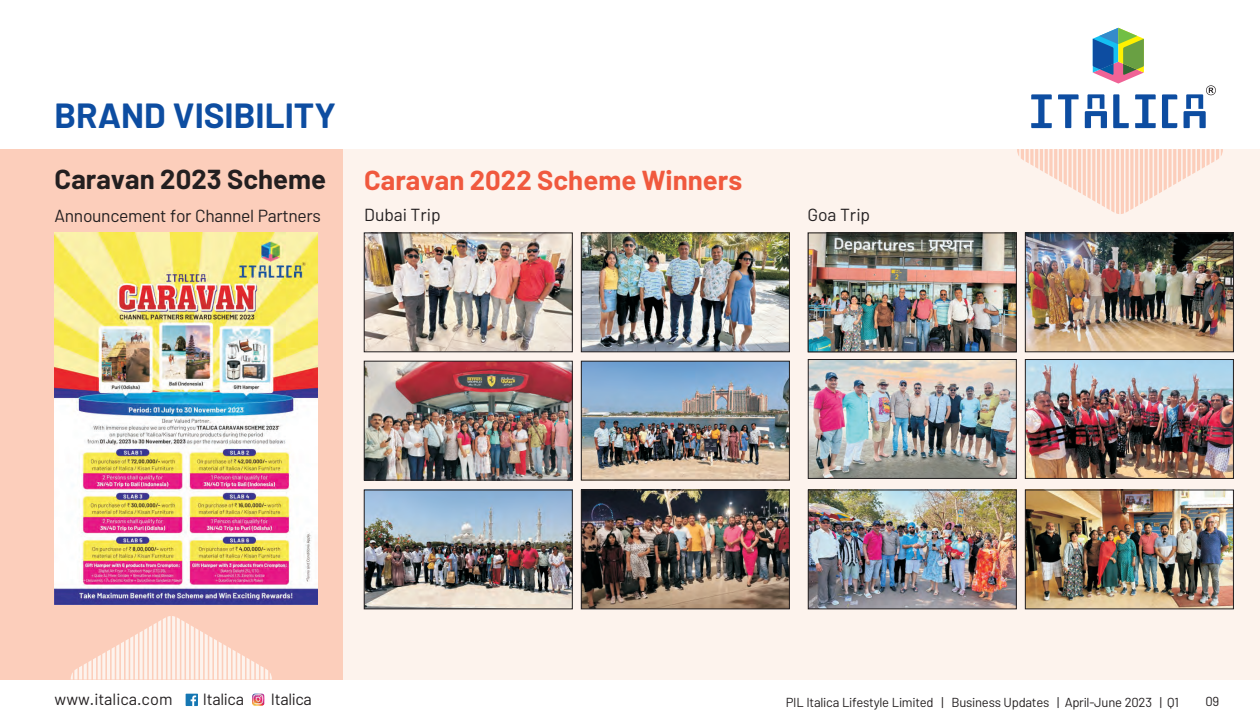
<style>
.page{position:relative;width:1260px;height:720px;background:#fff}
.page>*{position:absolute;margin:0;border:0;box-sizing:border-box;transform-origin:0 0}
.t1{font:700 35px "Barlow";color:#0d4da1}
.t2{font:700 27.5px "Barlow";color:#f0593e}
.t3{font:700 27.5px "Barlow";color:#231f20}
.t4{font:17.5px "Barlow";letter-spacing:-.02em;color:#231f20}
.t5{font:17.5px "Barlow";color:#231f20}
.t6{font:16.25px "Barlow";color:#231f20}
.t7{font:16.25px "Barlow";letter-spacing:-.02em;color:#231f20}
.t8{font:13px "Barlow";letter-spacing:-.02em;color:#231f20}
</style>
<div class="page">
<div style="left:0;top:149px;width:1260px;height:531px;background:#fdf3ed"></div>
<div style="left:0;top:149px;width:343px;height:531px;background:#fccebb"></div>
<svg style="left:71px;top:616px;width:201px;height:64px"></svg>
<svg style="left:1017px;top:149px;width:206px;height:65px"></svg>
<img style="left:1027px;top:361px;width:205px;height:116px">
<div style="left:1025px;top:359px;width:209px;height:120px;border:1px solid #231f20"></div>
<img style="left:1027px;top:235px;width:205px;height:115px">
<div style="left:1025px;top:233px;width:209px;height:119px;border:1px solid #231f20"></div>
<img style="left:1027px;top:492px;width:205px;height:115px">
<div style="left:1025px;top:490px;width:209px;height:119px;border:1px solid #231f20"></div>
<img style="left:810px;top:235px;width:205px;height:115px">
<img style="left:810px;top:492px;width:205px;height:115px">
<div style="left:808px;top:490px;width:209px;height:119px;border:1px solid #231f20"></div>
<div style="left:808px;top:233px;width:209px;height:119px;border:1px solid #231f20"></div>
<img style="left:810px;top:361px;width:205px;height:116px">
<div style="left:808px;top:359px;width:209px;height:120px;border:1px solid #231f20"></div>
<img style="left:366px;top:363px;width:205px;height:115px">
<div style="left:364px;top:361px;width:209px;height:119px;border:1px solid #231f20"></div>
<img style="left:366px;top:235px;width:205px;height:115px">
<div style="left:364px;top:233px;width:209px;height:119px;border:1px solid #231f20"></div>
<img style="left:583px;top:363px;width:205px;height:115px">
<div style="left:581px;top:361px;width:209px;height:119px;border:1px solid #231f20"></div>
<img style="left:583px;top:235px;width:205px;height:115px">
<div style="left:581px;top:233px;width:209px;height:119px;border:1px solid #231f20"></div>
<img style="left:366px;top:492px;width:205px;height:115px">
<div style="left:364px;top:490px;width:209px;height:119px;border:1px solid #231f20"></div>
<img style="left:583px;top:492px;width:205px;height:115px">
<div style="left:581px;top:490px;width:209px;height:119px;border:1px solid #231f20"></div>
<img style="left:55px;top:233px;width:262px;height:371px">
<svg style="left:1162px;top:94px;width:15px;height:34px"></svg>
<svg style="left:1113px;top:94px;width:16px;height:34px"></svg>
<svg style="left:1031px;top:94px;width:21px;height:34px"></svg>
<svg style="left:1135px;top:94px;width:21px;height:34px"></svg>
<svg style="left:1058px;top:94px;width:21px;height:34px"></svg>
<svg style="left:1085px;top:94px;width:22px;height:34px"></svg>
<svg style="left:1093px;top:28px;width:51px;height:56px"></svg>
<svg style="left:1184px;top:85px;width:32px;height:43px"></svg>
<svg style="left:252px;top:694px;width:13px;height:12px"></svg>
<div style="left:186px;top:694px;width:12px;height:12px;background:#1577b3"></div>
<svg style="left:191px;top:695px;width:5px;height:11px"></svg>
<h1 class="t1" style="left:55px;top:93px;width:283px">BRAND VISIBILITY</h1>
<h2 class="t3" style="left:55px;top:162px;width:273px">Caravan 2023 Scheme</h2>
<h3 class="t4" style="left:55px;top:204px;width:268px">Announcement for Channel Partners</h3>
<h2 class="t2" style="left:364px;top:163px;width:380px">Caravan 2022 Scheme Winners</h2>
<h3 class="t5" style="left:364px;top:204px;width:78px">Dubai Trip</h3>
<h3 class="t4" style="left:807px;top:204px;width:64px">Goa Trip</h3>
<p class="t6" style="left:55px;top:689px;width:119px">www.italica.com</p>
<p class="t7" style="left:203px;top:689px;width:43px">Italica</p>
<p class="t7" style="left:271px;top:689px;width:43px">Italica</p>
<p class="t8" style="left:786px;top:694px;width:395px">PIL Italica Lifestyle Limited | Business Updates | April-June 2023 | Q1</p>
<p class="t8" style="left:1206px;top:693px;width:15px">09</p>
</div>
